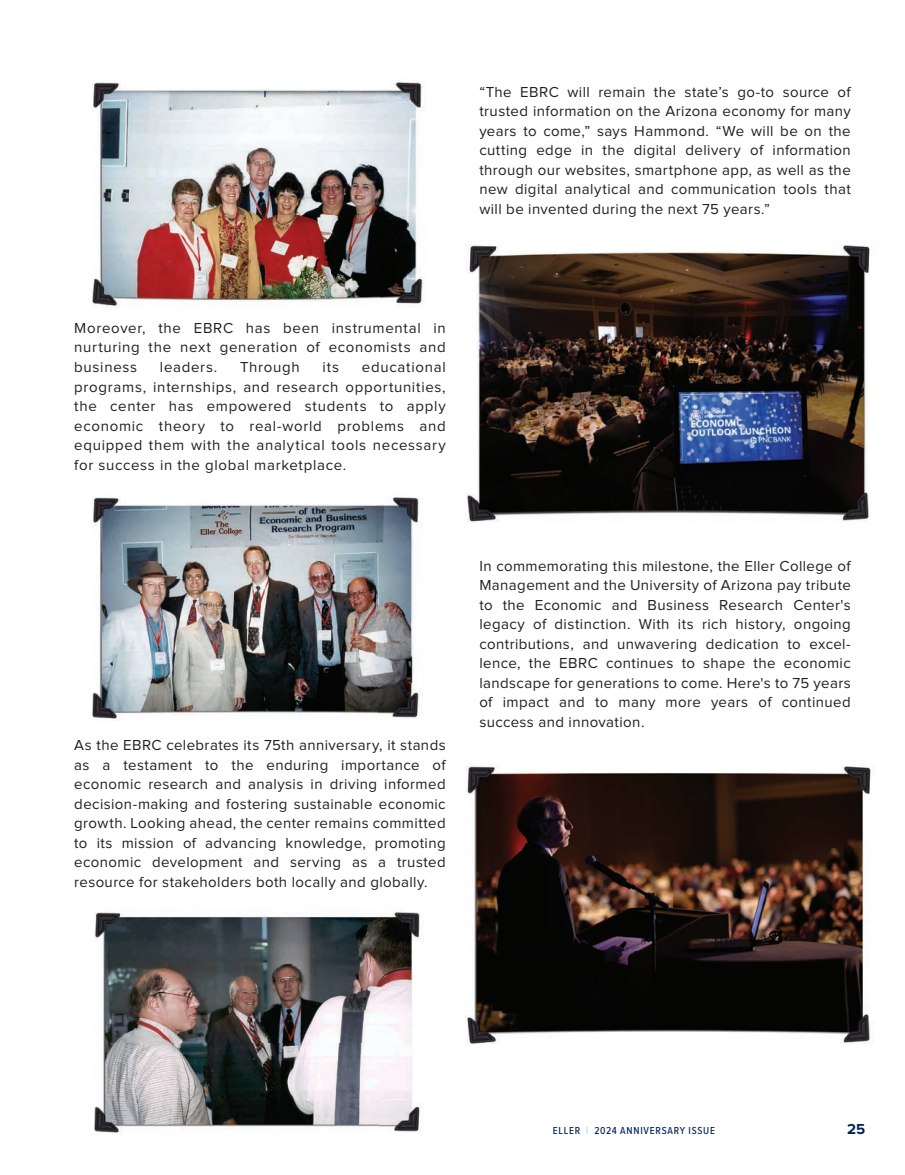
<style>
.page{position:relative;width:905px;height:1175px;background:#fff}
.page>*{position:absolute;margin:0;border:0;box-sizing:border-box;transform-origin:0 0}
.t1{font:15px/19.5px "Proxima Nova";letter-spacing:.035em;color:#231f20;text-align:justify}
.t2{font:700 15px "Proxima Nova";color:#00255b}
.t3{font:500 10.5px "Proxima Nova Cond";letter-spacing:.07em;color:#00255b}
.s1{color:#7fd3ec}
</style>
<div class="page">
<img style="left:465px;top:245px;width:405px;height:277px">
<img style="left:93px;top:82px;width:332px;height:225px">
<img style="left:93px;top:497px;width:330px;height:223px">
<img style="left:94px;top:912px;width:328px;height:222px">
<img style="left:465px;top:766px;width:408px;height:278px">
<p class="t1" style="left:479px;top:83px;width:373px">“The EBRC will remain the state’s go-to source of trusted information on the Arizona economy for many years to come,” says Hammond. “We will be on the cutting edge in the digital delivery of information through our websites, smartphone app, as well as the new digital analytical and communication tools that will be invented during the next 75 years.”</p>
<p class="t1" style="left:74px;top:319px;width:373px">Moreover, the EBRC has been instrumental in nurturing the next generation of economists and business</p>
<p class="t1" style="left:74px;top:358px;width:373px;text-indent:287px">educational programs, internships, and research opportunities, the center has empowered students to apply economic theory to real-world problems and equipped them with the analytical tools necessary for success in the global marketplace.</p>
<p class="t1" style="left:160px;top:358px;width:59px">leaders.</p>
<p class="t1" style="left:240px;top:358px;width:61px">Through</p>
<p class="t1" style="left:322px;top:358px;width:18px">its</p>
<p class="t1" style="left:74px;top:736px;width:373px">As the EBRC celebrates its 75th anniversary, it stands as a testament to the enduring importance of economic research and analysis in driving informed decision-making and fostering sustainable economic growth. Looking ahead, the center remains committed to its mission of advancing knowledge, promoting economic development and serving as a trusted resource for stakeholders both locally and globally.</p>
<p class="t1" style="left:479px;top:556px;width:373px">In commemorating this milestone, the Eller College of Management and the University of Arizona pay tribute to the Economic and Business Research Center's legacy of distinction. With its rich history, ongoing contributions, and unwavering dedication to excel&shy;lence, the EBRC continues to shape the economic landscape for generations to come. Here's to 75 years of impact and to many more years of continued success and innovation.</p>
<p class="t3" style="left:553px;top:1123px;width:163px">ELLER <span class="s1">|</span> 2024 ANNIVERSARY ISSUE</p>
<p class="t2" style="left:847px;top:1118px;width:20px">25</p>
</div>
